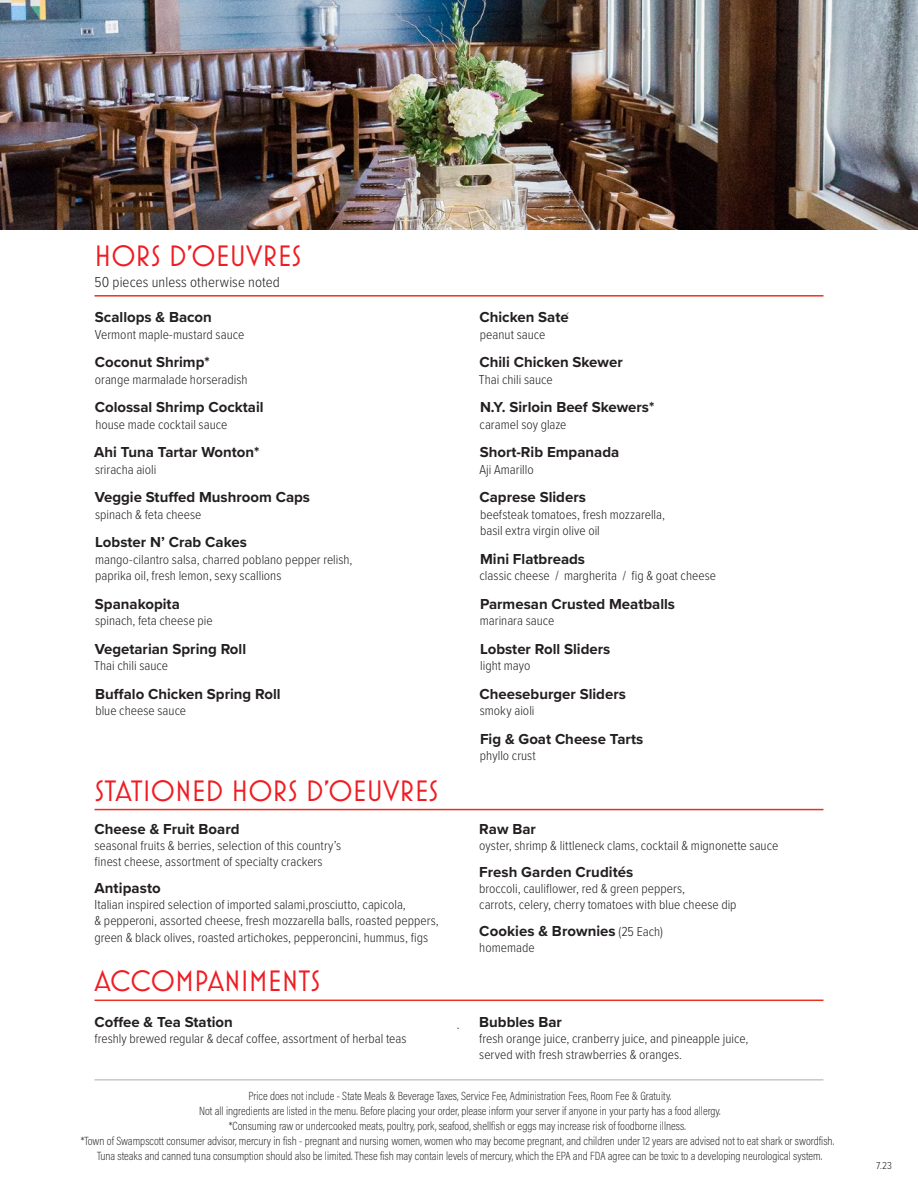
<style>
.page{position:relative;width:918px;height:1188px;background:#fff}
.page>*{position:absolute;margin:0;border:0;box-sizing:border-box;transform-origin:0 0}
.t1{font:30px "Mostra Nuova";color:#ee1d23}
.t2{font:700 15px "Proxima Nova";color:#231f20}
.t3{font:300 15px "Proxima Nova Cond";letter-spacing:.005em;color:#231f20}
.t4{font:300 13.5px/16.2px "Proxima Nova Cond";color:#231f20}
.item_name{font:200 12px/15px "Acumin Pro Cond";color:#231f20;text-align:center}
.t5{font:300 10.5px "Proxima Nova Cond";color:#231f20}
.s1{font-family:"Proxima Nova Cond";font-weight:300;font-size:13.5px}
</style>
<div class="page">
<img style="left:0;top:0;width:918px;height:230px">
<hr style="left:94px;top:809px;width:730px;height:1px;background:#ee2e22">
<hr style="left:94px;top:1079px;width:730px;height:2px;background:#cac8c2">
<hr style="left:94px;top:1000px;width:730px;height:1px;background:#ee2e22">
<hr style="left:94px;top:295px;width:730px;height:2px;background:#ee2e22">
<p class="t1" style="left:94px;top:239px;width:208px">HORS D’OEUVRES</p>
<p class="t3" style="left:94px;top:271px;width:187px">50 pieces unless otherwise noted</p>
<p class="t2" style="left:95px;top:306px;width:118px">Scallops &amp; Bacon</p>
<p class="t4" style="left:95px;top:325px;width:151px">Vermont maple-mustard sauce</p>
<p class="t2" style="left:95px;top:351px;width:117px">Coconut Shrimp*</p>
<p class="t4" style="left:95px;top:370px;width:154px">orange marmalade horseradish</p>
<p class="t2" style="left:95px;top:396px;width:170px">Colossal Shrimp Cocktail</p>
<p class="t4" style="left:95px;top:415px;width:134px">house made cocktail sauce</p>
<p class="t2" style="left:94px;top:441px;width:167px">Ahi Tuna Tartar Wonton*</p>
<p class="t4" style="left:95px;top:460px;width:63px">sriracha aioli</p>
<p class="t2" style="left:95px;top:486px;width:217px">Veggie Stuffed Mushroom Caps</p>
<p class="t4" style="left:95px;top:505px;width:108px">spinach &amp; feta cheese</p>
<p class="t2" style="left:95px;top:531px;width:153px">Lobster N’ Crab Cakes</p>
<p class="t4" style="left:95px;top:550px;width:259px">mango-cilantro salsa, charred poblano pepper relish, paprika oil, fresh lemon, sexy scallions</p>
<p class="t2" style="left:95px;top:592px;width:86px">Spanakopita</p>
<p class="t4" style="left:95px;top:611px;width:119px">spinach, feta cheese pie</p>
<p class="t2" style="left:95px;top:637px;width:153px">Vegetarian Spring Roll</p>
<p class="t4" style="left:94px;top:656px;width:75px">Thai chili sauce</p>
<p class="t2" style="left:95px;top:682px;width:187px">Buffalo Chicken Spring Roll</p>
<p class="t4" style="left:95px;top:701px;width:92px">blue cheese sauce</p>
<p class="t1" style="left:94px;top:773px;width:345px">STATIONED HORS D’OEUVRES</p>
<p class="t2" style="left:94px;top:818px;width:147px">Cheese &amp; Fruit Board</p>
<p class="t4" style="left:94px;top:837px;width:248px">seasonal fruits &amp; berries, selection of this country’s finest cheese, assortment of specialty crackers</p>
<p class="t2" style="left:94px;top:877px;width:68px">Antipasto</p>
<p class="t4" style="left:94px;top:896px;width:346px">Italian inspired selection of imported salami,prosciutto, capicola,<br>&amp; pepperoni, assorted cheese, fresh mozzarella balls, roasted peppers, green &amp; black olives, roasted artichokes, pepperoncini, hummus, figs</p>
<p class="t1" style="left:94px;top:964px;width:227px">ACCOMPANIMENTS</p>
<p class="t2" style="left:94px;top:1010px;width:140px">Coffee &amp; Tea Station</p>
<p class="t4" style="left:94px;top:1030px;width:314px">freshly brewed regular &amp; decaf coffee, assortment of herbal teas</p>
<p class="t2" style="left:480px;top:306px;width:93px">Chicken Sate<span class="s1">́</span></p>
<p class="t4" style="left:480px;top:325px;width:67px">peanut sauce</p>
<p class="t2" style="left:480px;top:351px;width:145px">Chili Chicken Skewer</p>
<p class="t4" style="left:479px;top:370px;width:75px">Thai chili sauce</p>
<p class="t2" style="left:480px;top:396px;width:176px">N.Y. Sirloin Beef Skewers*</p>
<p class="t4" style="left:480px;top:415px;width:88px">caramel soy glaze</p>
<p class="t2" style="left:480px;top:441px;width:141px">Short-Rib Empanada</p>
<p class="t4" style="left:479px;top:460px;width:56px">Aji Amarillo</p>
<p class="t2" style="left:480px;top:486px;width:108px">Caprese Sliders</p>
<p class="t4" style="left:480px;top:505px;width:186px">beefsteak tomatoes, fresh mozzarella, basil extra virgin olive oil</p>
<p class="t2" style="left:480px;top:547px;width:107px">Mini Flatbreads</p>
<p class="t4" style="left:480px;top:566px;width:238px">classic cheese / margherita / fig &amp; goat cheese</p>
<p class="t2" style="left:480px;top:592px;width:197px">Parmesan Crusted Meatballs</p>
<p class="t4" style="left:480px;top:611px;width:76px">marinara sauce</p>
<p class="t2" style="left:480px;top:637px;width:132px">Lobster Roll Sliders</p>
<p class="t4" style="left:480px;top:656px;width:52px">light mayo</p>
<p class="t2" style="left:480px;top:682px;width:148px">Cheeseburger Sliders</p>
<p class="t4" style="left:480px;top:701px;width:56px">smoky aioli</p>
<p class="t2" style="left:480px;top:727px;width:165px">Fig &amp; Goat Cheese Tarts</p>
<p class="t4" style="left:480px;top:746px;width:58px">phyllo crust</p>
<p class="t2" style="left:479px;top:818px;width:58px">Raw Bar</p>
<p class="t4" style="left:479px;top:837px;width:301px">oyster, shrimp &amp; littleneck clams, cocktail &amp; mignonette sauce</p>
<p class="t2" style="left:479px;top:861px;width:156px">Fresh Garden Crudités</p>
<p class="t4" style="left:479px;top:880px;width:259px">broccoli, cauliflower, red &amp; green peppers,<br>carrots, celery, cherry tomatoes with blue cheese dip</p>
<p class="t2" style="left:479px;top:920px;width:185px">Cookies &amp; Brownies <span class="s1">(25 Each)</span></p>
<p class="t4" style="left:479px;top:939px;width:57px">homemade</p>
<p class="t2" style="left:479px;top:1010px;width:84px">Bubbles Bar</p>
<p class="t4" style="left:479px;top:1030px;width:271px">fresh orange juice, cranberry juice, and pineapple juice, served with fresh strawberries &amp; oranges.</p>
<p class="item_name" style="left:248px;top:1089px;width:424px">Price does not include - State Meals &amp; Beverage Taxes, Service Fee, Administration Fees, Room Fee &amp; Gratuity.</p>
<p class="item_name" style="left:199px;top:1104px;width:523px">Not all ingredients are listed in the menu. Before placing your order, please inform your server if anyone in your party has a food allergy.</p>
<p class="item_name" style="left:229px;top:1119px;width:459px">*Consuming raw or undercooked meats, poultry, pork, seafood, shellfish or eggs may increase risk of foodborne illness.</p>
<p class="item_name" style="left:81px;top:1134px;width:755px">*Town of Swampscott consumer advisor, mercury in fish - pregnant and nursing women, women who may become pregnant, and children under 12 years are advised not to eat shark or swordfish.<br>Tuna steaks and canned tuna consumption should also be limited. These fish may contain levels of mercury, which the EPA and FDA agree can be toxic to a developing neurological system.</p>
<p class="t5" style="left:876px;top:1158px;width:18px">7.23</p>
</div>
